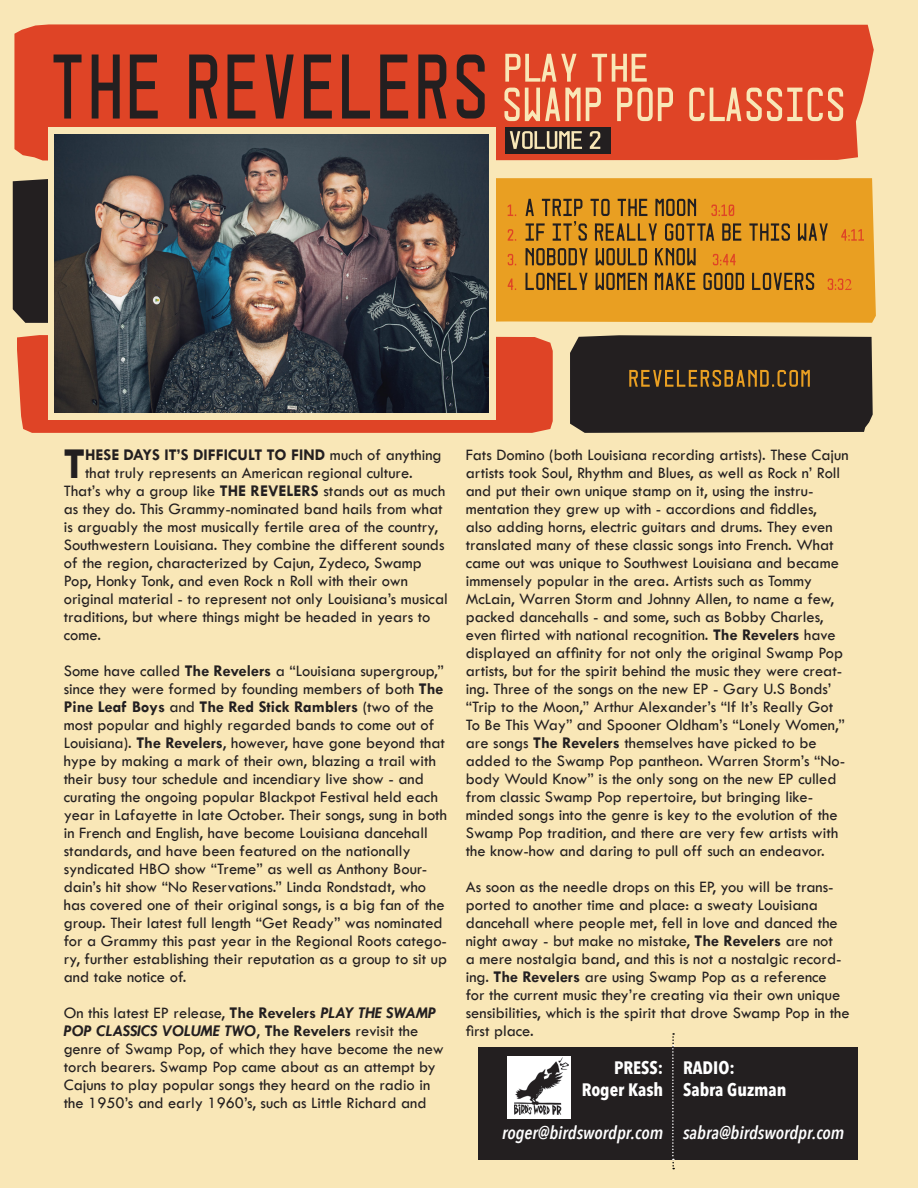
<style>
.page{position:relative;width:918px;height:1188px;background:#f9e7b7}
.page>*{position:absolute;margin:0;border:0;box-sizing:border-box;transform-origin:0 0}
.t1{font:700 44.55px "Tw Cen";color:#231f20}
.t2{font:italic 600 18px "Avenir Next Condensed";color:#fff}
.t3{font:700 18px/21.6px "Avenir Next Condensed";color:#fff;text-align:right}
.t4{font:16.5px/18px "Tw Cen";color:#231f20}
.t5{font:700 16.5px "Tw Cen";color:#231f20}
.s1{font-weight:400}
.s2{font-weight:700}
.s3{font-weight:700;font-style:italic}
</style>
<div class="page">
<div style="left:14px;top:24px;width:860px;height:137px;background:#df4426"></div>
<div style="left:496px;top:178px;width:380px;height:145px;background:#e99f22"></div>
<div style="left:13px;top:179px;width:35px;height:144px;background:#231f20"></div>
<svg style="left:17px;top:335px;width:536px;height:98px;background:#e04a2b"></svg>
<div style="left:48px;top:127px;width:448px;height:293px;background:#f9e7b7"></div>
<img style="left:55px;top:134px;width:434px;height:279px">
<svg style="left:54px;top:55px;width:431px;height:64px;background:#9d3723"></svg>
<svg style="left:504px;top:88px;width:339px;height:33px"></svg>
<div style="left:505px;top:128px;width:106px;height:26px;background:#231f20"></div>
<svg style="left:510px;top:131px;width:90px;height:18px"></svg>
<svg style="left:828px;top:279px;width:24px;height:11px"></svg>
<svg style="left:526px;top:273px;width:288px;height:17px;background:#9e6f21"></svg>
<svg style="left:508px;top:279px;width:8px;height:11px"></svg>
<svg style="left:713px;top:254px;width:23px;height:11px"></svg>
<svg style="left:526px;top:248px;width:170px;height:17px;background:#996b21"></svg>
<svg style="left:508px;top:254px;width:8px;height:11px"></svg>
<svg style="left:841px;top:229px;width:23px;height:12px"></svg>
<svg style="left:508px;top:229px;width:8px;height:12px"></svg>
<svg style="left:526px;top:199px;width:302px;height:42px;background:#bf8321"></svg>
<svg style="left:508px;top:205px;width:8px;height:11px"></svg>
<svg style="left:505px;top:54px;width:142px;height:28px"></svg>
<div style="left:478px;top:1047px;width:380px;height:112px;background:#231f20"></div>
<svg style="left:672px;top:1033px;width:2px;height:136px"></svg>
<div style="left:507px;top:1056px;width:64px;height:62px;background:#fff"></div>
<img style="left:514px;top:1057px;width:54px;height:58px">
<svg style="left:570px;top:335px;width:303px;height:98px;background:#302924"></svg>
<h1 class="t1" style="left:64px;top:440px;width:23px">T</h1>
<p class="t5" style="left:85px;top:446px;width:358px">hese days iT’s difficulT To find <span class="s1">much of anything</span></p>
<p class="t4" style="left:85px;top:464px;width:329px">that truly represents an American regional culture.</p>
<p class="t4" style="left:64px;top:482px;width:383px">That’s why a group like <span class="s2">The ReveleRs</span> stands out as much</p>
<p class="t4" style="left:64px;top:500px;width:380px">as they do. This Grammy-nominated band hails from what</p>
<p class="t4" style="left:64px;top:518px;width:376px">is arguably the most musically fertile area of the country,</p>
<p class="t4" style="left:64px;top:536px;width:382px">Southwestern Louisiana. They combine the different sounds</p>
<p class="t4" style="left:64px;top:554px;width:360px">of the region, characterized by Cajun, Zydeco, Swamp</p>
<p class="t4" style="left:64px;top:572px;width:346px">Pop, Honky Tonk, and even Rock n Roll with their own</p>
<p class="t4" style="left:64px;top:590px;width:385px">original material - to represent not only Louisiana’s musical</p>
<p class="t4" style="left:64px;top:608px;width:368px">traditions, but where things might be headed in years to</p>
<p class="t4" style="left:64px;top:626px;width:39px">come.</p>
<p class="t4" style="left:64px;top:662px;width:385px">Some have called <span class="s2">The Revelers</span> a “Louisiana supergroup,” since they were formed by founding members of both <span class="s2">The Pine leaf Boys</span> and <span class="s2">The Red stick Ramblers</span> (two of the most popular and highly regarded bands to come out of Louisiana). <span class="s2">The Revelers</span>, however, have gone beyond that hype by making a mark of their own, blazing a trail with their busy tour schedule and incendiary live show - and curating the ongoing popular Blackpot Festival held each year in Lafayette in late October. Their songs, sung in both in French and English, have become Louisiana dancehall standards, and have been featured on the nationally syndicated HBO show “Treme” as well as Anthony Bour&shy;dain’s hit show “No Reservations.” Linda Rondstadt, who has covered one of their original songs, is a big fan of the group. Their latest full length “Get Ready” was nominated for a Grammy this past year in the Regional Roots catego&shy;ry, further establishing their reputation as a group to sit up and take notice of.</p>
<p class="t4" style="left:64px;top:1004px;width:381px">On this latest EP release, <span class="s2">The Revelers</span> <span class="s3">PLAY THE SWAMP POP CLASSICS VOLUME TWO</span>, <span class="s2">The Revelers</span> revisit the genre of Swamp Pop, of which they have become the new torch bearers. Swamp Pop came about as an attempt by Cajuns to play popular songs they heard on the radio in the 1950’s and early 1960’s, such as Little Richard and</p>
<p class="t4" style="left:466px;top:446px;width:384px">Fats Domino (both Louisiana recording artists). These Cajun artists took Soul, Rhythm and Blues, as well as Rock n’ Roll and put their own unique stamp on it, using the instru&shy;mentation they grew up with - accordions and fiddles,<br>also adding horns, electric guitars and drums. They even translated many of these classic songs into French. What came out was unique to Southwest Louisiana and became immensely popular in the area. Artists such as Tommy McLain, Warren Storm and Johnny Allen, to name a few, packed dancehalls - and some, such as Bobby Charles, even flirted with national recognition. <span class="s2">The Revelers</span> have displayed an affinity for not only the original Swamp Pop artists, but for the spirit behind the music they were creat&shy;ing. Three of the songs on the new EP - Gary U.S Bonds’ “Trip to the Moon,” Arthur Alexander’s “If It’s Really Got To Be This Way” and Spooner Oldham’s “Lonely Women,” are songs <span class="s2">The Revelers</span> themselves have picked to be added to the Swamp Pop pantheon. Warren Storm’s “No&shy;body Would Know” is the only song on the new EP culled from classic Swamp Pop repertoire, but bringing like&shy;minded songs into the genre is key to the evolution of the Swamp Pop tradition, and there are very few artists with the know-how and daring to pull off such an endeavor.</p>
<p class="t4" style="left:466px;top:878px;width:385px">As soon as the needle drops on this EP, you will be trans&shy;ported to another time and place: a sweaty Louisiana dancehall where people met, fell in love and danced the night away - but make no mistake, <span class="s2">The Revelers</span> are not<br>a mere nostalgia band, and this is not a nostalgic record&shy;ing. <span class="s2">The Revelers</span> are using Swamp Pop as a reference for the current music they’re creating via their own unique sensibilities, which is the spirit that drove Swamp Pop in the first place.</p>
<p class="t3" style="left:582px;top:1058px;width:83px">PRESS:<br>Roger Kash</p>
<p class="t2" style="left:502px;top:1121px;width:163px">roger@birdswordpr.com</p>
<p class="t3" style="left:683px;top:1058px;width:105px;text-align:left">RADIO:<br>Sabra Guzman</p>
<p class="t2" style="left:683px;top:1121px;width:163px">sabra@birdswordpr.com</p>
</div>
